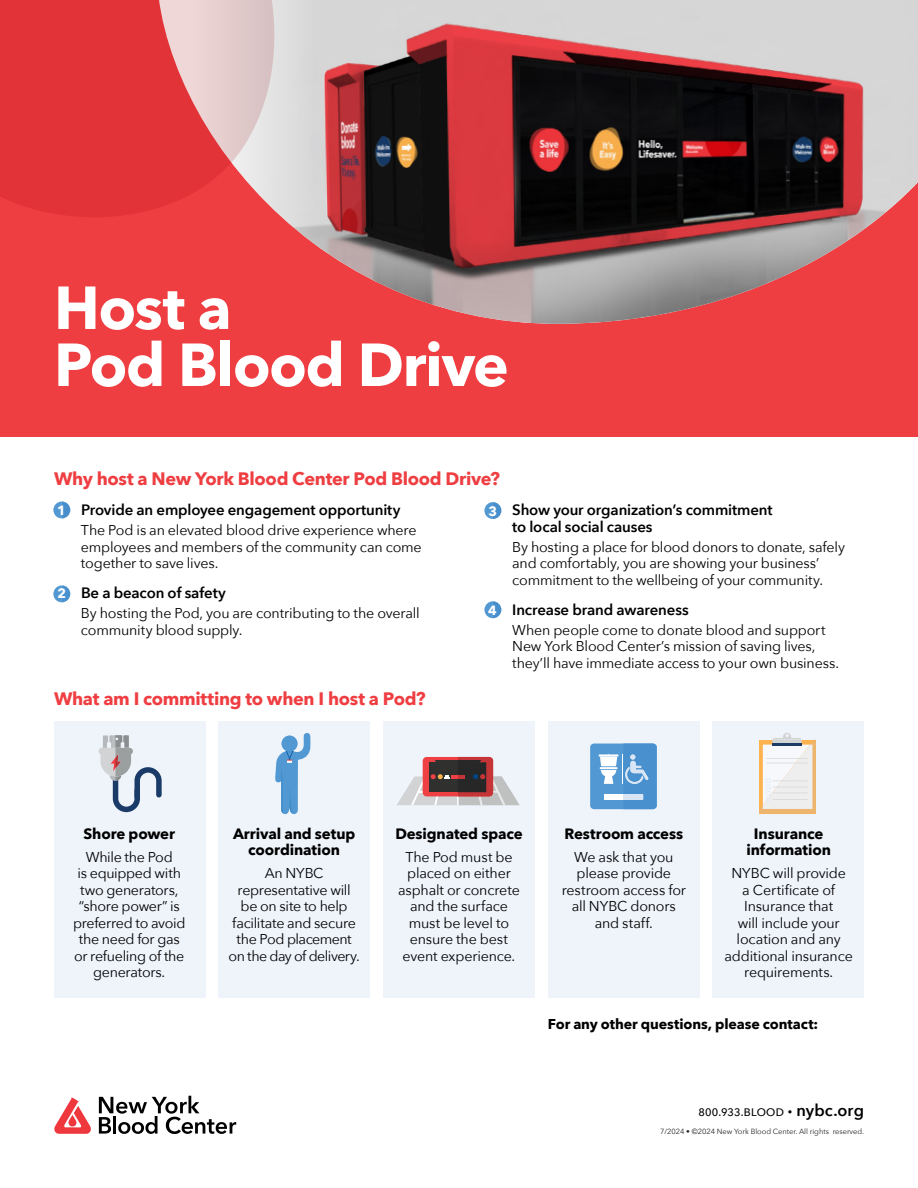
<style>
.page{position:relative;width:918px;height:1188px;background:#fff}
.page>*{position:absolute;margin:0;border:0;box-sizing:border-box;transform-origin:0 0}
.t1{font:700 60px/57px "Avenir Next";letter-spacing:-.025em;color:#fff}
.t2{font:700 18px "Avenir Next";letter-spacing:-.015em;color:#ef3e42}
.t3{font:600 15px/16.5px "Avenir Next";letter-spacing:-.01em;color:#000}
.t4{font:700 15px/16.5px "Avenir Next";letter-spacing:-.01em;color:#000;text-align:center}
.t5{font:14.25px/16.5px "Avenir Next";letter-spacing:-.015em;color:#000;text-align:center}
.t6{font:700 14.25px "Avenir Next";letter-spacing:-.005em;color:#000}
.t7{font:700 13.35px "Avenir Next";color:#fff}
.t8{font:500 10.95px "Avenir Next";letter-spacing:.02em;color:#000}
.t9{font:7.5px "Avenir Next";letter-spacing:-.005em;color:#292829}
.s1{font-weight:400;color:#fff}
.s2{font-weight:200;font-size:9px}
.s3{font-weight:600;font-size:16.35px}
</style>
<div class="page">
<div style="left:54px;top:721px;width:151px;height:277px;background:#eff3fa"></div>
<div style="left:219px;top:721px;width:151px;height:277px;background:#eff3fa"></div>
<div style="left:383px;top:721px;width:152px;height:277px;background:#eff3fa"></div>
<div style="left:548px;top:721px;width:151px;height:277px;background:#eff3fa"></div>
<div style="left:713px;top:721px;width:151px;height:277px;background:#eff3fa"></div>
<svg style="left:99px;top:1096px;width:137px;height:38px"></svg>
<svg style="left:54px;top:1097px;width:37px;height:37px"></svg>
<svg style="left:53px;top:502px;width:17px;height:16px"></svg>
<svg style="left:53px;top:585px;width:17px;height:17px"></svg>
<svg style="left:484px;top:502px;width:17px;height:17px"></svg>
<svg style="left:484px;top:601px;width:17px;height:17px"></svg>
<svg style="left:275px;top:733px;width:35px;height:81px"></svg>
<svg style="left:99px;top:735px;width:63px;height:77px"></svg>
<svg style="left:759px;top:733px;width:57px;height:81px"></svg>
<svg style="left:397px;top:757px;width:123px;height:48px"></svg>
<div style="left:590px;top:744px;width:67px;height:65px;background:#5299d3;border-radius:4px"></div>
<div style="left:604px;top:794px;width:39px;height:6px;background:#fff"></div>
<hr style="left:622px;top:754px;width:1px;height:30px;background:#fff">
<hr style="left:599px;top:754px;width:20px;height:3px;background:#fff">
<svg style="left:600px;top:754px;width:17px;height:30px"></svg>
<svg style="left:623px;top:744px;width:34px;height:65px"></svg>
<div style="left:0;top:0;width:918px;height:436px;background:#ef3e42"></div>
<img style="left:301px;top:0;width:617px;height:324px">
<svg style="left:0;top:0;width:316px;height:234px;fill:#e23438"></svg>
<h1 class="t1" style="left:54px;top:279px;width:456px">Host a<br>Pod Blood Drive</h1>
<p class="t2" style="left:54px;top:463px;width:448px">Why host a New York Blood Center Pod Blood Drive?</p>
<p class="t3" style="left:68px;top:501px;width:334px"><span class="s1">•</span> Provide an employee engagement opportunity</p>
<p class="t5" style="left:81px;top:521px;width:342px;text-align:left">The Pod is an elevated blood drive experience where employees and members of the community can come together to save lives.</p>
<p class="t3" style="left:68px;top:584px;width:160px"><span class="s1">•</span> Be a beacon of safety</p>
<p class="t5" style="left:81px;top:604px;width:340px;text-align:left">By hosting the Pod, you are contributing to the overall community blood supply.</p>
<p class="t3" style="left:512px;top:501px;width:262px;text-indent:-14px"><span class="s1">•</span> Show your organization’s commitment to local social causes</p>
<p class="t5" style="left:512px;top:538px;width:334px;text-align:left">By hosting a place for blood donors to donate, safely and comfortably, you are showing your business’ commitment to the wellbeing of your community.</p>
<p class="t3" style="left:499px;top:601px;width:192px"><span class="s1">•</span> Increase brand awareness</p>
<p class="t5" style="left:512px;top:621px;width:328px;text-align:left">When people come to donate blood and support<br>New York Blood Center’s mission of saving lives, they’ll have immediate access to your own business.</p>
<p class="t7" style="left:57px;top:499px;width:10px">1</p>
<p class="t7" style="left:489px;top:499px;width:10px">3</p>
<p class="t7" style="left:57px;top:582px;width:10px">2</p>
<p class="t7" style="left:488px;top:598px;width:10px">4</p>
<p class="t2" style="left:54px;top:683px;width:373px">What am I committing to when I host a Pod?</p>
<p class="t4" style="left:84px;top:825px;width:93px">Shore power</p>
<p class="t5" style="left:73px;top:848px;width:114px">While the Pod<br>is equipped with two generators, “shore power” is preferred to avoid the need for gas or refueling of the generators.</p>
<p class="t4" style="left:233px;top:825px;width:124px">Arrival and setup coordination</p>
<p class="t5" style="left:229px;top:864px;width:133px">An NYBC representative will be on site to help facilitate and secure the Pod placement on the day of delivery.</p>
<p class="t4" style="left:395px;top:825px;width:129px">Designated space</p>
<p class="t5" style="left:398px;top:848px;width:123px">The Pod must be placed on either asphalt or concrete and the surface must be level to ensure the best event experience.</p>
<p class="t4" style="left:564px;top:825px;width:120px">Restroom access</p>
<p class="t5" style="left:562px;top:848px;width:126px">We ask that you please provide restroom access for all NYBC donors and staff.</p>
<p class="t4" style="left:746px;top:825px;width:86px">Insurance information</p>
<p class="t5" style="left:725px;top:864px;width:130px">NYBC will provide<br>a Certificate of<br>Insurance that<br>will include your location and any additional insurance requirements.</p>
<p class="t6" style="left:548px;top:1012px;width:272px">For any other questions, please contact:</p>
<p class="t8" style="left:698px;top:1103px;width:167px">800.933.BLOOD <span class="s2">•</span> <span class="s3">nybc.org</span></p>
<p class="t9" style="left:660px;top:1125px;width:206px">7/2024 • ©2024 New York Blood Center. All rights reserved.</p>
</div>
